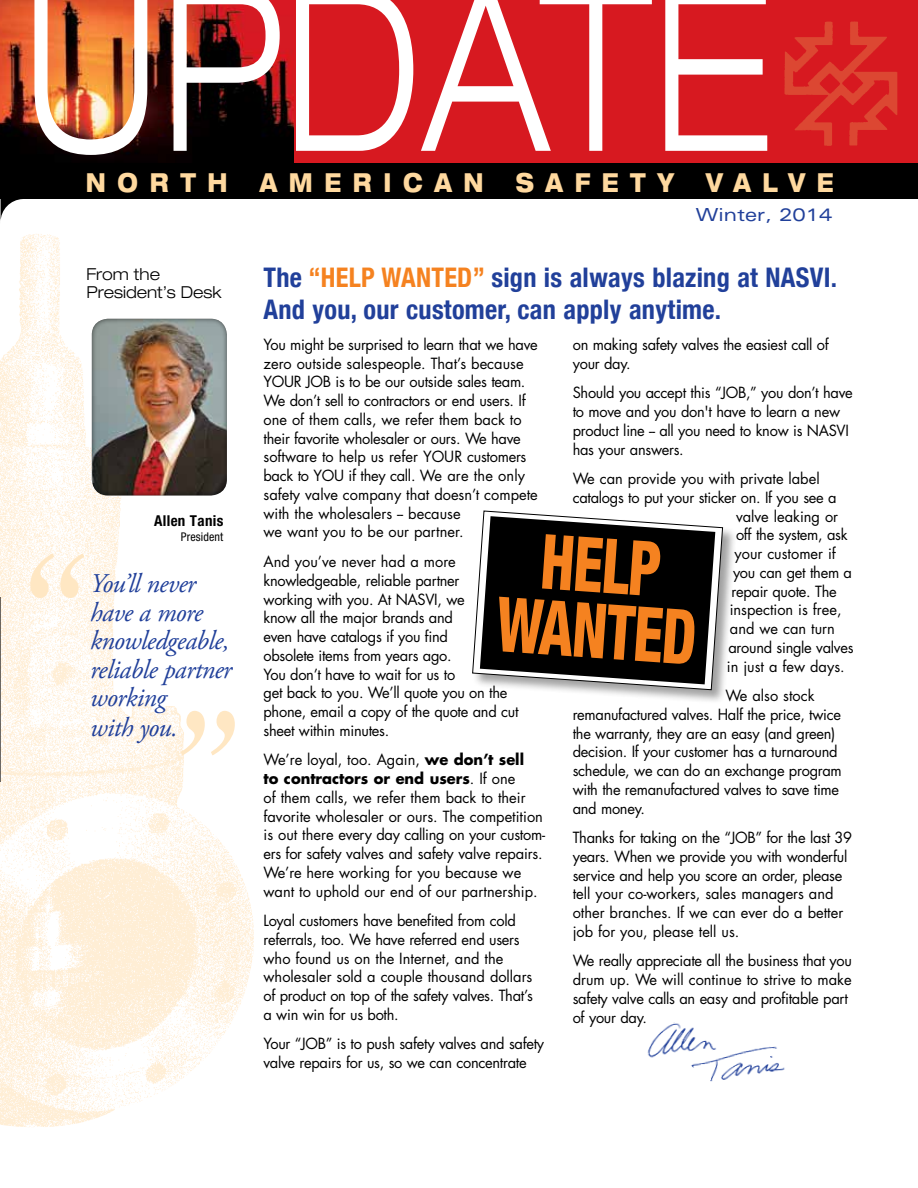
<style>
.page{position:relative;width:918px;height:1188px;background:#fff}
.page>*{position:absolute;margin:0;border:0;box-sizing:border-box;transform-origin:0 0}
.t1{font:300 expanded 226.8px "Helvetica Neue LT Std";color:#fff;scale:.78 1}
.t2{font:800 condensed 76.2px/65.6px "Helvetica Neue";color:#f58220;text-align:center;scale:.78 1}
.t3{font:700 condensed 27px/31.5px "Helvetica Neue";letter-spacing:.01em;color:#21409a}
.t4{font:italic 27px/28.8px "Adobe Garamond Pro";letter-spacing:-.02em;color:#21409a}
.t5{font:800 expanded 26.25px "Helvetica Neue";letter-spacing:.57em;color:#ffd99f;scale:.78 1}
.t6{font:expanded 18px "Univers";color:#21409a}
.t7{font:300 expanded 16.5px/18px "Helvetica Neue LT Std";color:#000}
.t8{font:15px/18.8px "Futura";letter-spacing:-.02em;color:#000}
.t9{font:15px/18.8px "Futura";color:#000}
.t10{font:700 condensed 15px "Helvetica Neue";letter-spacing:.02em;color:#000}
.t11{font:condensed 12px "Helvetica Neue";letter-spacing:.01em;color:#000}
.s1{color:#f58220}
.s2{font-weight:700}
</style>
<div class="page">
<img style="left:0;top:234px;width:254px;height:893px">
<div style="left:0;top:0;width:918px;height:171px;background:#d71920"></div>
<img style="left:0;top:0;width:294px;height:163px">
<div style="left:0;top:163px;width:918px;height:36px;background:#000"></div>
<svg style="left:255px;top:155px;width:39px;height:8px"></svg>
<img style="left:784px;top:21px;width:114px;height:125px">
<svg style="left:0;top:597px;width:1px;height:219px"></svg>
<img style="left:647px;top:1022px;width:60px;height:36px">
<img style="left:689px;top:1041px;width:96px;height:41px">
<div style="left:472px;top:510px;width:265px;height:194px;background:#000;opacity:.37"></div>
<svg style="left:472px;top:510px;width:251px;height:180px"></svg>
<svg style="left:480px;top:516px;width:235px;height:168px;background:#1c1c1c"></svg>
<div style="left:91px;top:318px;width:138px;height:180px;background:#000;opacity:.75"></div>
<svg style="left:181px;top:711px;width:54px;height:44px"></svg>
<svg style="left:30px;top:553px;width:54px;height:45px"></svg>
<h1 class="t1" style="left:22px;top:-65px;width:964px">UPDATE</h1>
<h3 class="t5" style="left:86px;top:166px;width:960px">NORTH AMERICAN SAFETY VALVE</h3>
<p class="t6" style="left:696px;top:204px;width:138px">Winter, 2014</p>
<p class="t7" style="left:86px;top:265px;width:137px">From the<br>President’s Desk</p>
<h3 class="t3" style="left:264px;top:262px;width:575px">The <span class="s1">“Help Wanted”</span> sign is always blazing at NASVI.<br>And you, our customer, can apply anytime.</h3>
<p class="t10" style="left:154px;top:512px;width:71px">Allen Tanis</p>
<p class="t11" style="left:181px;top:530px;width:44px">President</p>
<h3 class="t4" style="left:90px;top:570px;width:143px">You’ll never have a more knowledgeable, reliable partner working<br>with you.</h3>
<p class="t8" style="left:573px;top:335px;width:258px">on making safety valves the easiest call of your day.</p>
<p class="t8" style="left:573px;top:383px;width:282px">Should you accept this “JOB,” you don’t have to move and you don't have to learn a new product line -- all you need to know is NASVI has your answers.</p>
<p class="t9" style="left:573px;top:469px;width:248px">We can provide you with private label</p>
<p class="t8" style="left:573px;top:488px;width:265px">catalogs to put your sticker on. If you see a</p>
<p class="t9" style="left:736px;top:506px;width:104px">valve leaking or</p>
<p class="t8" style="left:736px;top:525px;width:113px">off the system, ask</p>
<p class="t9" style="left:735px;top:544px;width:103px">your customer if</p>
<p class="t8" style="left:733px;top:563px;width:121px">you can get them a</p>
<p class="t8" style="left:731px;top:581px;width:107px">repair quote. The</p>
<p class="t9" style="left:730px;top:600px;width:113px">inspection is free,</p>
<p class="t9" style="left:730px;top:619px;width:107px">and we can turn</p>
<p class="t8" style="left:728px;top:638px;width:127px">around single valves</p>
<p class="t9" style="left:727px;top:656px;width:119px">in just a few days.</p>
<p class="t8" style="left:573px;top:686px;width:271px;text-indent:153px">We also stock remanufactured valves. Half the price, twice the warranty, they are an easy (and green) decision. If your customer has a turnaround schedule, we can do an exchange program with the remanufactured valves to save time and money.</p>
<p class="t8" style="left:573px;top:828px;width:281px">Thanks for taking on the “JOB” for the last 39 years. When we provide you with wonderful service and help you score an order, please tell your co-workers, sales managers and other branches. If we can ever do a better job for you, please tell us.</p>
<p class="t8" style="left:573px;top:951px;width:281px">We really appreciate all the business that you drum up. We will continue to strive to make safety valve calls an easy and profitable part of your day.</p>
<p class="t9" style="left:264px;top:335px;width:276px">You might be surprised to learn that we have zero outside salespeople. That’s because YOUR JOB is to be our outside sales team.<br>We don’t sell to contractors or end users. If one of them calls, we refer them back to their favorite wholesaler or ours. We have software to help us refer YOUR customers back to YOU if they call. We are the only safety valve company that doesn’t compete with the wholesalers -- because<br>we want you to be our partner.</p>
<p class="t8" style="left:264px;top:552px;width:257px">And you’ve never had a more knowledgeable, reliable partner<br>working with you. At NASVI, we<br>know all the major brands and<br>even have catalogs if you find<br>obsolete items from years ago.<br>You don’t have to wait for us to<br>get back to you. We’ll quote you on the phone, email a copy of the quote and cut sheet within minutes.</p>
<p class="t9" style="left:264px;top:750px;width:283px">We’re loyal, too. Again, <span class="s2">we don’t sell<br>to contractors or end users</span>. If one<br>of them calls, we refer them back to their favorite wholesaler or ours. The competition is out there every day calling on your custom&shy;ers for safety valves and safety valve repairs.<br>We’re here working for you because we want to uphold our end of our partnership.</p>
<p class="t8" style="left:264px;top:911px;width:271px">Loyal customers have benefited from cold referrals, too. We have referred end users who found us on the Internet, and the wholesaler sold a couple thousand dollars of product on top of the safety valves. That’s a win win for us both.</p>
<p class="t8" style="left:264px;top:1034px;width:282px">Your “JOB” is to push safety valves and safety valve repairs for us, so we can concentrate</p>
<h2 class="t2" style="left:504px;top:524px;width:258px;rotate:4deg">HELP<br>WANTED</h2>
</div>
